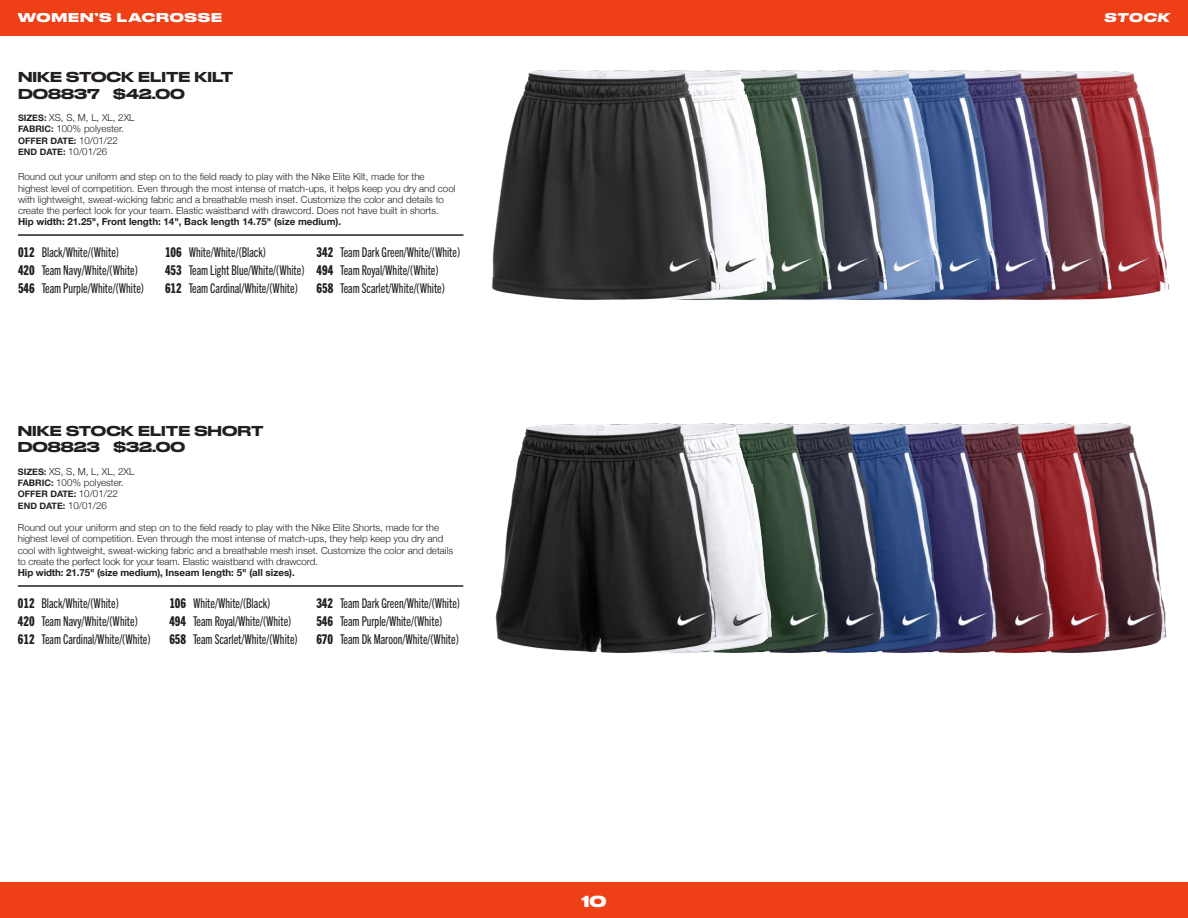
<style>
.page{position:relative;width:1188px;height:918px;background:#fff}
.page>*{position:absolute;margin:0;border:0;box-sizing:border-box;transform-origin:0 0}
.t1{font:700 15px "Druk Wide";color:#fff}
.Color_Code_000_Nested{font:13.5px "Trade Gothic Next LT Pro Cm";color:#231f20}
.Not_NEW_Paragraph{font:500 13.5px "Druk Wide";color:#231f20}
.t2{font:700 12px "Druk Wide";letter-spacing:.07em;color:#fff}
.t3{font:italic 700 12px "Druk Wide";letter-spacing:.065em;color:#fff}
.BODY_COPY_with_Rule{font:300 9.75px/11.2px "Helvetica Neue";color:#231f20}
.SIZE_FABRIC_DATE_Nested{font:300 9.75px "Helvetica Neue";color:#231f20}
.BODY_COPY_with_Rule-2{font:700 9.75px "Helvetica Neue";letter-spacing:-.005em;color:#231f20}
.SIZE_FABRIC_DATE_Nested-2{font:700 9px "Helvetica Neue";color:#231f20}
.s1{font-weight:700;font-size:9px}
.s2{font-weight:300;font-size:9.75px}
.s3{font-weight:700}
.s4{font-family:"Trade Gothic Next LT Pro Hv Cm"}
</style>
<div class="page">
<div style="left:0;top:0;width:1188px;height:36px;background:#ee3f16"></div>
<div style="left:0;top:882px;width:1188px;height:36px;background:#ee3f16"></div>
<img style="left:1123px;top:424px;width:44px;height:226px">
<img style="left:1066px;top:423px;width:57px;height:230px">
<img style="left:1010px;top:423px;width:56px;height:230px">
<img style="left:954px;top:423px;width:56px;height:230px">
<img style="left:898px;top:423px;width:56px;height:230px">
<img style="left:842px;top:423px;width:56px;height:230px">
<img style="left:785px;top:423px;width:57px;height:230px">
<img style="left:729px;top:423px;width:56px;height:230px">
<img style="left:495px;top:423px;width:234px;height:230px">
<img style="left:1121px;top:72px;width:49px;height:226px">
<img style="left:1065px;top:71px;width:56px;height:229px">
<img style="left:1009px;top:70px;width:56px;height:230px">
<img style="left:953px;top:70px;width:56px;height:230px">
<img style="left:897px;top:70px;width:56px;height:230px">
<img style="left:841px;top:70px;width:56px;height:230px">
<img style="left:785px;top:70px;width:56px;height:230px">
<img style="left:729px;top:70px;width:56px;height:230px">
<hr style="left:18px;top:234px;width:446px;height:2px;background:#231f20">
<hr style="left:18px;top:585px;width:445px;height:2px;background:#231f20">
<img style="left:491px;top:70px;width:238px;height:230px">
<p class="t2" style="left:18px;top:8px;width:206px">WOMEN’S LACROSSE</p>
<p class="t3" style="left:1104px;top:8px;width:67px">STOCK</p>
<p class="Not_NEW_Paragraph" style="left:18px;top:66px;width:217px">NIKE STOCK ELITE KILT</p>
<p class="Not_NEW_Paragraph" style="left:18px;top:82px;width:169px">DO8837 $42.00</p>
<p class="SIZE_FABRIC_DATE_Nested" style="left:18px;top:110px;width:118px"><span class="s1">SIZES:</span> XS, S, M, L, XL, 2XL</p>
<p class="SIZE_FABRIC_DATE_Nested" style="left:18px;top:121px;width:107px"><span class="s1">FABRIC:</span> 100% polyester.</p>
<p class="SIZE_FABRIC_DATE_Nested-2" style="left:18px;top:133px;width:102px">OFFER DATE: <span class="s2">10/01/22</span></p>
<p class="SIZE_FABRIC_DATE_Nested-2" style="left:18px;top:145px;width:91px">END DATE: <span class="s2">10/01/26</span></p>
<p class="BODY_COPY_with_Rule" style="left:18px;top:170px;width:439px">Round out your uniform and step on to the field ready to play with the Nike Elite Kilt, made for the highest level of competition. Even through the most intense of match-ups, it helps keep you dry and cool with lightweight, sweat-wicking fabric and a breathable mesh inset. Customize the color and details to create the perfect look for your team. Elastic waistband with drawcord. Does not have built in shorts.<br><span class="s3">Hip width: 21.25", Front length: 14", Back length 14.75" (size medium).</span></p>
<p class="Color_Code_000_Nested" style="left:18px;top:243px;width:103px"><span class="s4">012</span> Black/White/(White)</p>
<p class="Color_Code_000_Nested" style="left:165px;top:243px;width:103px"><span class="s4">106</span> White/White/(Black)</p>
<p class="Color_Code_000_Nested" style="left:316px;top:243px;width:145px"><span class="s4">342</span> Team Dark Green/White/(White)</p>
<p class="Color_Code_000_Nested" style="left:18px;top:261px;width:121px"><span class="s4">420</span> Team Navy/White/(White)</p>
<p class="Color_Code_000_Nested" style="left:165px;top:261px;width:275px"><span class="s4">453</span> Team Light Blue/White/(White) <span class="s4">494</span> Team Royal/White/(White)</p>
<p class="Color_Code_000_Nested" style="left:18px;top:279px;width:128px"><span class="s4">546</span> Team Purple/White/(White)</p>
<p class="Color_Code_000_Nested" style="left:165px;top:279px;width:134px"><span class="s4">612</span> Team Cardinal/White/(White)</p>
<p class="Color_Code_000_Nested" style="left:316px;top:279px;width:130px"><span class="s4">658</span> Team Scarlet/White/(White)</p>
<p class="Not_NEW_Paragraph" style="left:18px;top:420px;width:247px">NIKE STOCK ELITE SHORT</p>
<p class="Not_NEW_Paragraph" style="left:18px;top:436px;width:169px">DO8823 $32.00</p>
<p class="SIZE_FABRIC_DATE_Nested" style="left:18px;top:464px;width:118px"><span class="s1">SIZES:</span> XS, S, M, L, XL, 2XL</p>
<p class="SIZE_FABRIC_DATE_Nested" style="left:18px;top:475px;width:107px"><span class="s1">FABRIC:</span> 100% polyester.</p>
<p class="SIZE_FABRIC_DATE_Nested-2" style="left:18px;top:487px;width:102px">OFFER DATE: <span class="s2">10/01/22</span></p>
<p class="SIZE_FABRIC_DATE_Nested-2" style="left:18px;top:498px;width:91px">END DATE: <span class="s2">10/01/26</span></p>
<p class="BODY_COPY_with_Rule" style="left:18px;top:521px;width:437px">Round out your uniform and step on to the field ready to play with the Nike Elite Shorts, made for the highest level of competition. Even through the most intense of match-ups, they help keep you dry and cool with lightweight, sweat-wicking fabric and a breathable mesh inset. Customize the color and details to create the perfect look for your team. Elastic waistband with drawcord.</p>
<p class="BODY_COPY_with_Rule-2" style="left:18px;top:565px;width:279px">Hip width: 21.75" (size medium), Inseam length: 5" (all sizes).</p>
<p class="Color_Code_000_Nested" style="left:18px;top:594px;width:103px"><span class="s4">012</span> Black/White/(White)</p>
<p class="Color_Code_000_Nested" style="left:169px;top:594px;width:103px"><span class="s4">106</span> White/White/(Black)</p>
<p class="Color_Code_000_Nested" style="left:316px;top:594px;width:145px"><span class="s4">342</span> Team Dark Green/White/(White)</p>
<p class="Color_Code_000_Nested" style="left:18px;top:612px;width:121px"><span class="s4">420</span> Team Navy/White/(White)</p>
<p class="Color_Code_000_Nested" style="left:169px;top:612px;width:124px"><span class="s4">494</span> Team Royal/White/(White)</p>
<p class="Color_Code_000_Nested" style="left:316px;top:612px;width:128px"><span class="s4">546</span> Team Purple/White/(White)</p>
<p class="Color_Code_000_Nested" style="left:18px;top:630px;width:134px"><span class="s4">612</span> Team Cardinal/White/(White)</p>
<p class="Color_Code_000_Nested" style="left:169px;top:630px;width:130px"><span class="s4">658</span> Team Scarlet/White/(White)</p>
<p class="Color_Code_000_Nested" style="left:316px;top:630px;width:144px"><span class="s4">670</span> Team Dk Maroon/White/(White)</p>
<h1 class="t1" style="left:581px;top:888px;width:27px">10</h1>
</div>
